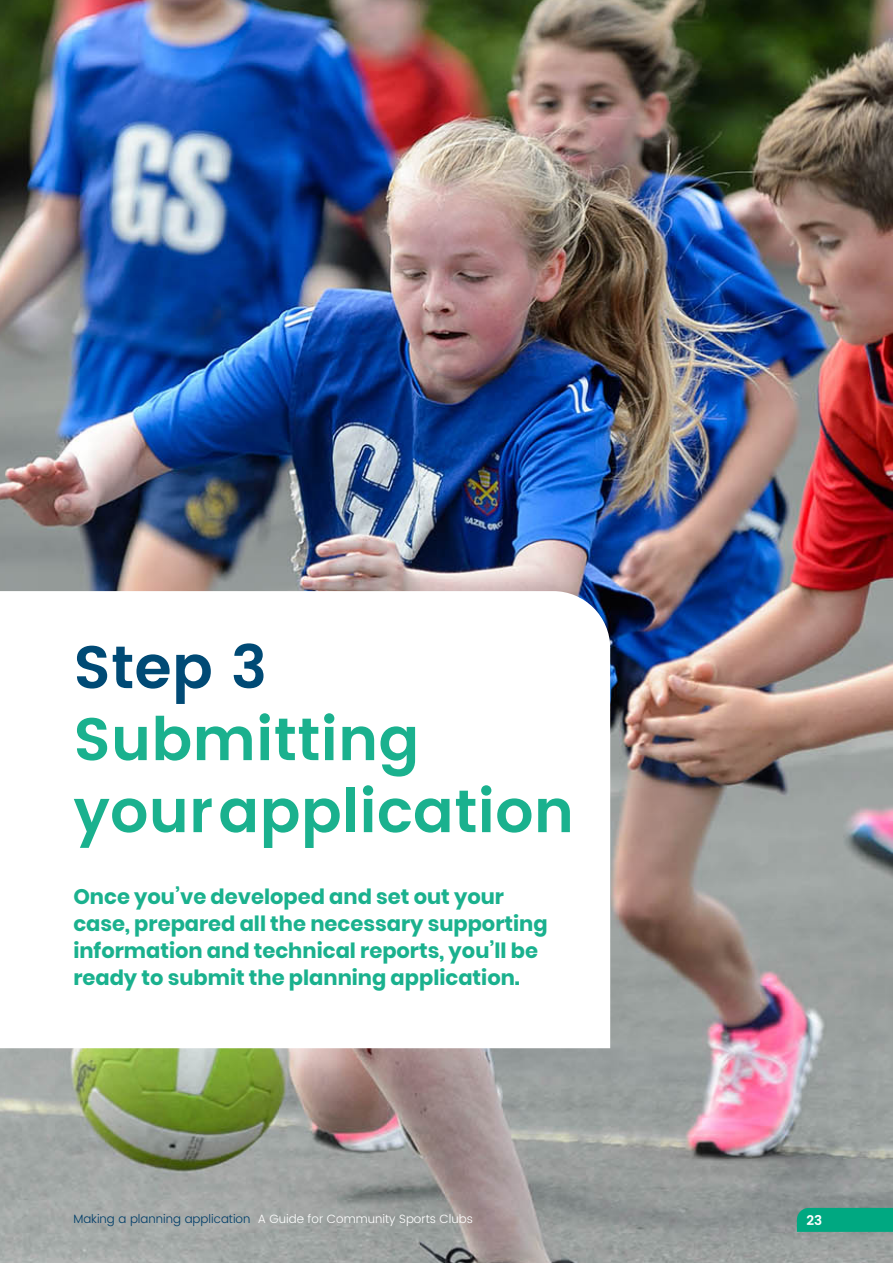
<style>
.page{position:relative;width:893px;height:1263px;background:#fff}
.page>*{position:absolute;margin:0;border:0;box-sizing:border-box;transform-origin:0 0}
.Chapter_Heading__lev{font:600 60px/72px "Poppins";color:#1ab18e}
.Intro_para{font:700 21px/27px "Poppins";color:#1ab18e}
.t1{font:600 13.5px "Poppins";color:#fff}
.t2{font:300 12px "Poppins";color:#fff}
.s1{color:#004a75}
.s2{color:#003e69}
</style>
<div class="page">
<img style="left:0;top:0;width:893px;height:1263px">
<svg style="left:0;top:591px;width:610px;height:457px"></svg>
<div style="left:797px;top:1208px;width:96px;height:24px;background:#00a881"></div>
<p class="Chapter_Heading__lev" style="left:73px;top:633px;width:502px"><span class="s1">Step 3<br></span>Submitting your application</p>
<p class="Intro_para" style="left:73px;top:883px;width:476px">Once you’ve developed and set out your case, prepared all the necessary supporting information and technical reports, you’ll be ready to submit the planning application.</p>
<p class="t2" style="left:73px;top:1210px;width:401px"><span class="s2">Making a planning application</span> A Guide for Community Sports Clubs</p>
<p class="t1" style="left:806px;top:1210px;width:17px">23</p>
</div>
